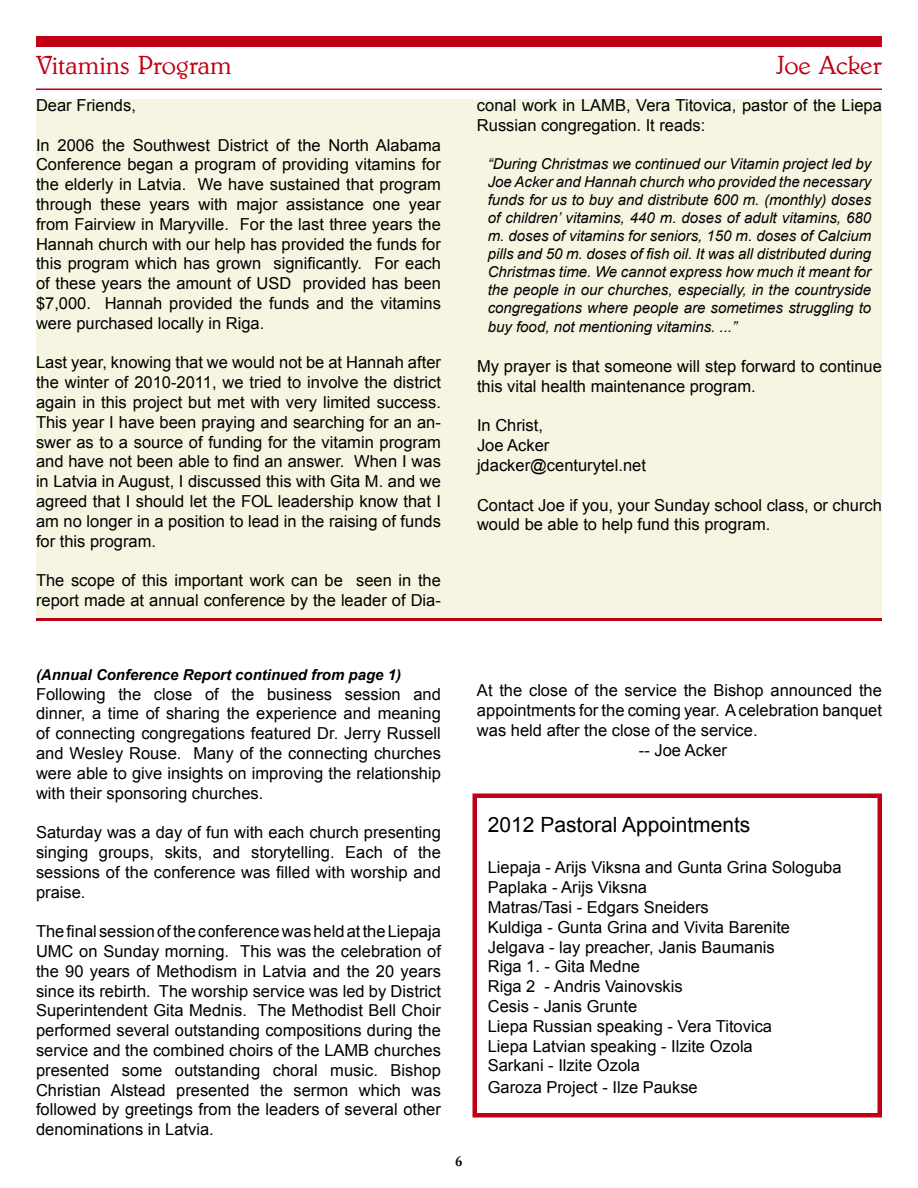
<style>
.page{position:relative;width:918px;height:1188px;background:#fff}
.page>*{position:absolute;margin:0;border:0;box-sizing:border-box;transform-origin:0 0}
.t1{font:300 27px "Benson";color:#bf0015}
.t2{font:21px "Arial";color:#000}
.t3{font:16.5px/19.8px "Arial";color:#000}
.t4{font:italic 15px/18px "Arial";color:#000;text-align:justify}
.t5{font:italic 700 15px "Arial";color:#000}
.t6{font:700 15px "Garamond";color:#000}
</style>
<div class="page">
<hr style="left:36px;top:618px;width:846px;height:3px;background:#bf0015">
<div style="left:36px;top:36px;width:846px;height:10px;background:#bf0015"></div>
<hr style="left:36px;top:88px;width:846px;height:2px;background:#bf0015">
<div style="left:36px;top:99px;width:846px;height:519px;background:#f5f5e1"></div>
<div style="left:472px;top:794px;width:410px;height:324px;border:4px solid #bf0015"></div>
<h1 class="t1" style="left:36px;top:51px;width:197px">Vitamins Program</h1>
<h1 class="t1" style="left:776px;top:51px;width:107px">Joe Acker</h1>
<p class="t3" style="left:36px;top:95px;width:101px">Dear Friends,</p>
<p class="t3" style="left:36px;top:135px;width:407px;text-align:justify">In 2006 the Southwest District of the North Alabama Conference began a program of providing vitamins for the elderly in Latvia. We have sustained that program through these years with major assistance one year from Fairview in Maryville. For the last three years the Hannah church with our help has provided the funds for this program which has grown significantly. For each of these years the amount of USD provided has been $7,000. Hannah provided the funds and the vitamins were purchased locally in Riga.</p>
<p class="t3" style="left:36px;top:353px;width:407px;text-align:justify">Last year, knowing that we would not be at Hannah after the winter of 2010-2011, we tried to involve the district again in this project but met with very limited success.<br>This year I have been praying and searching for an an&shy;swer as to a source of funding for the vitamin program and have not been able to find an answer. When I was in Latvia in August, I discussed this with Gita M. and we agreed that I should let the FOL leadership know that I am no longer in a position to lead in the raising of funds for this program.</p>
<p class="t3" style="left:36px;top:571px;width:406px">The scope of this important work can be seen in the report made at annual conference by the leader of Dia-</p>
<p class="t3" style="left:477px;top:95px;width:406px">conal work in LAMB, Vera Titovica, pastor of the Liepa<br>Russian congregation. It reads:</p>
<p class="t4" style="left:488px;top:154px;width:385px">“During Christmas we continued our Vitamin project led by Joe Acker and Hannah church who provided the necessary funds for us to buy and distribute 600 m. (monthly) doses of children’ vitamins, 440 m. doses of adult vitamins, 680 m. doses of vitamins for seniors, 150 m. doses of Calcium pills and 50 m. doses of fish oil. It was all distributed during Christmas time. We cannot express how much it meant for the people in our churches, especially, in the countryside congregations where people are sometimes struggling to</p>
<p class="t4" style="left:488px;top:318px;width:251px">buy food, not mentioning vitamins. ...”</p>
<p class="t3" style="left:477px;top:356px;width:406px">My prayer is that someone will step forward to continue this vital health maintenance program.</p>
<p class="t3" style="left:477px;top:416px;width:170px">In Christ,<br>Joe Acker jdacker@centurytel.net</p>
<p class="t3" style="left:477px;top:495px;width:406px">Contact Joe if you, your Sunday school class, or church would be able to help fund this program.</p>
<p class="t5" style="left:36px;top:664px;width:367px">(Annual Conference Report continued from page 1)</p>
<p class="t3" style="left:36px;top:684px;width:406px;text-align:justify">Following the close of the business session and dinner, a time of sharing the experience and meaning of connecting congregations featured Dr. Jerry Russell and Wesley Rouse. Many of the connecting churches were able to give insights on improving the relationship with their sponsoring churches.</p>
<p class="t3" style="left:36px;top:823px;width:406px;text-align:justify">Saturday was a day of fun with each church presenting singing groups, skits, and storytelling. Each of the sessions of the conference was filled with worship and praise.</p>
<p class="t3" style="left:36px;top:922px;width:407px;text-align:justify">The final session of the conference was held at the Liepaja UMC on Sunday morning. This was the celebration of the 90 years of Methodism in Latvia and the 20 years since its rebirth. The worship service was led by District Superintendent Gita Mednis. The Methodist Bell Choir performed several outstanding compositions during the service and the combined choirs of the LAMB churches presented some outstanding choral music. Bishop Christian Alstead presented the sermon which was followed by greetings from the leaders of several other denominations in Latvia.</p>
<p class="t6" style="left:455px;top:1151px;width:9px">6</p>
<p class="t3" style="left:477px;top:681px;width:406px">At the close of the service the Bishop announced the</p>
<p class="t3" style="left:477px;top:701px;width:406px">appointments for the coming year. A celebration banquet</p>
<p class="t3" style="left:477px;top:720px;width:282px">was held after the close of the service.</p>
<p class="t3" style="left:639px;top:740px;width:90px">-- Joe Acker</p>
<p class="t2" style="left:488px;top:811px;width:264px">2012 Pastoral Appointments</p>
<p class="t3" style="left:488px;top:858px;width:355px">Liepaja - Arijs Viksna and Gunta Grina Sologuba<br>Paplaka - Arijs Viksna<br>Matras/Tasi - Edgars Sneiders<br>Kuldiga - Gunta Grina and Vivita Barenite<br>Jelgava - lay preacher, Janis Baumanis<br>Riga 1. - Gita Medne<br>Riga 2 - Andris Vainovskis<br>Cesis - Janis Grunte<br>Liepa Russian speaking - Vera Titovica<br>Liepa Latvian speaking - Ilzite Ozola<br>Sarkani - Ilzite Ozola</p>
<p class="t3" style="left:488px;top:1077px;width:211px">Garoza Project - Ilze Paukse</p>
</div>
